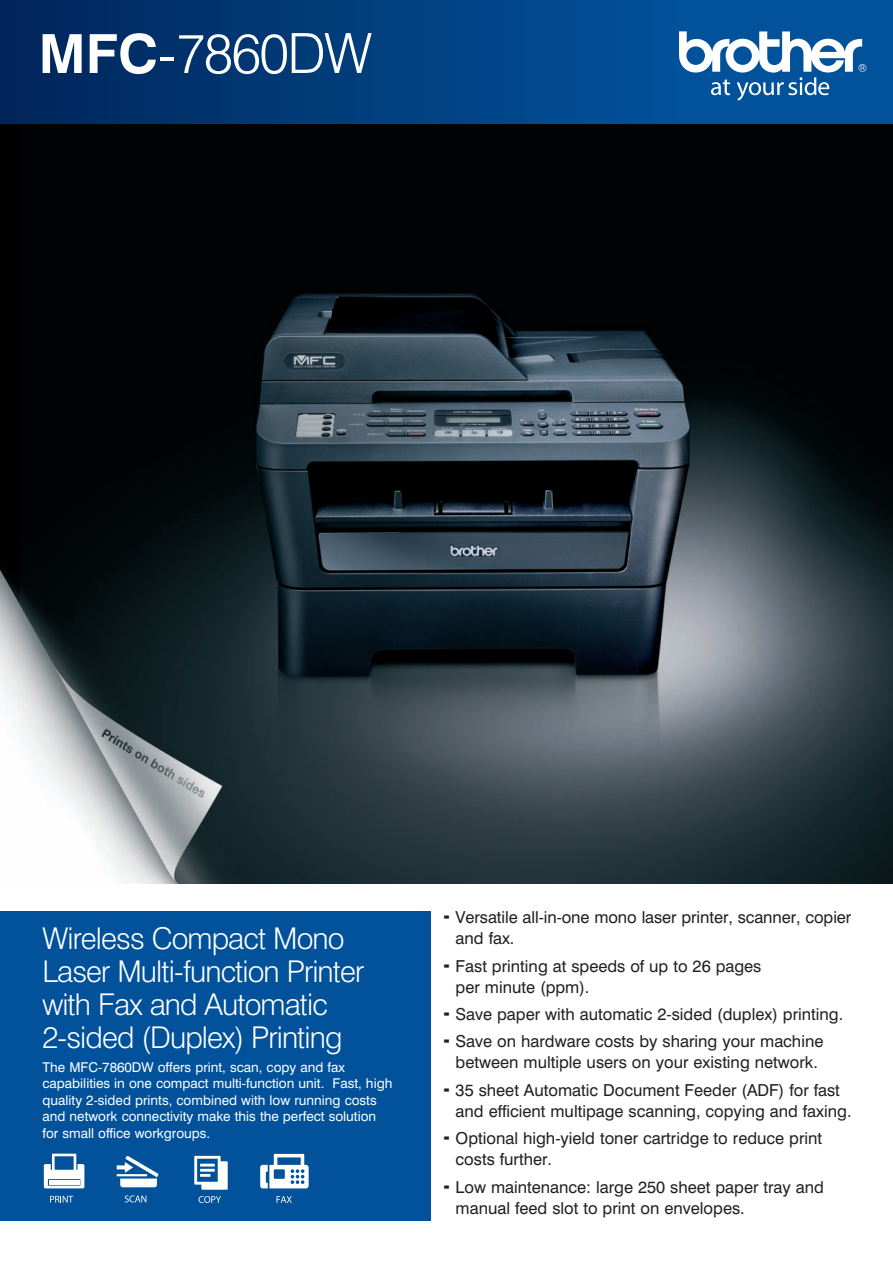
<style>
.page{position:relative;width:893px;height:1263px;background:#fff}
.page>*{position:absolute;margin:0;border:0;box-sizing:border-box;transform-origin:0 0}
.t1{font:300 55.5px "Swiss 721 BT";letter-spacing:-.03em;color:#fff}
.t2{font:300 30px/33px "Swiss 721 BT";letter-spacing:-.03em;color:#fff}
.t3{font:16.5px/21px "Swiss 721 BT";color:#231f20}
.t4{font:13.5px/16.5px "Swiss 721 BT";color:#fff}
.s1{font-weight:700;font-size:54px}
.s2{font-size:54px}
</style>
<div class="page">
<div style="left:0;top:911px;width:430px;height:309px;background:#01519b"></div>
<img style="left:0;top:123px;width:893px;height:760px">
<svg style="left:125px;top:1195px;width:21px;height:7px"></svg>
<svg style="left:117px;top:1156px;width:42px;height:31px"></svg>
<svg style="left:50px;top:1196px;width:23px;height:6px"></svg>
<svg style="left:44px;top:1153px;width:40px;height:35px"></svg>
<hr style="left:49px;top:1180px;width:30px;height:4px;background:#fff">
<svg style="left:199px;top:1196px;width:22px;height:7px"></svg>
<svg style="left:194px;top:1156px;width:34px;height:34px"></svg>
<svg style="left:277px;top:1196px;width:15px;height:7px"></svg>
<svg style="left:260px;top:1154px;width:49px;height:34px"></svg>
<div style="left:0;top:0;width:686px;height:123px;background:linear-gradient(to right,#00265a,#01529c)"></div>
<div style="left:685px;top:0;width:208px;height:123px;background:#01519b"></div>
<svg style="left:679px;top:31px;width:187px;height:70px"></svg>
<p class="t1" style="left:39px;top:19px;width:335px"><span class="s1">MFC</span><span class="s2">-</span>7860DW</p>
<p class="t2" style="left:43px;top:921px;width:323px">Wireless Compact Mono<br>Laser Multi-function Printer with Fax and Automatic<br>2-sided (Duplex) Printing</p>
<p class="t4" style="left:43px;top:1059px;width:351px">The MFC-7860DW offers print, scan, copy and fax capabilities in one compact multi-function unit. Fast, high quality 2-sided prints, combined with low running costs and network connectivity make this the perfect solution for small office workgroups.</p>
<p class="t3" style="left:456px;top:907px;width:397px">Versatile all-in-one mono laser printer, scanner, copier and fax.</p>
<p class="t3" style="left:456px;top:955px;width:307px">Fast printing at speeds of up to 26 pages per minute (ppm).</p>
<p class="t3" style="left:456px;top:1003px;width:389px">Save paper with automatic 2-sided (duplex) printing.</p>
<p class="t3" style="left:456px;top:1031px;width:369px">Save on hardware costs by sharing your machine between multiple users on your existing network.</p>
<p class="t3" style="left:456px;top:1079px;width:397px">35 sheet Automatic Document Feeder (ADF) for fast and efficient multipage scanning, copying and faxing.</p>
<p class="t3" style="left:456px;top:1128px;width:368px">Optional high-yield toner cartridge to reduce print costs further.</p>
<p class="t3" style="left:456px;top:1176px;width:370px">Low maintenance: large 250 sheet paper tray and manual feed slot to print on envelopes.</p>
</div>
